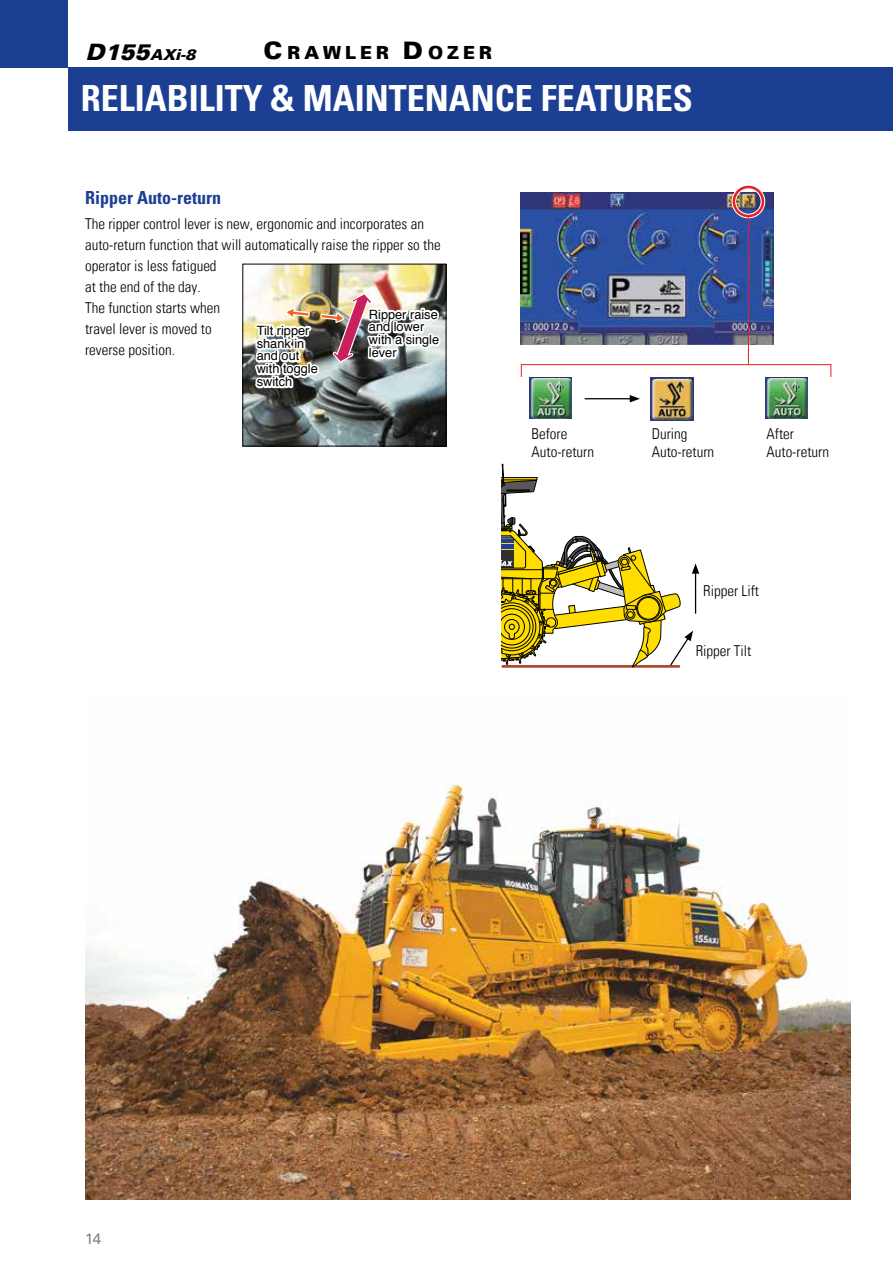
<style>
.page{position:relative;width:893px;height:1263px;background:#fff}
.page>*{position:absolute;margin:0;border:0;box-sizing:border-box;transform-origin:0 0}
.t1{font:700 condensed 36px "Univers";color:#fff}
.t2{font:700 condensed 18px "Univers";color:#1c3f94}
.t3{font:900 18px "Univers";letter-spacing:.22em;color:#000}
.t4{font:300 condensed 15px/21px "Univers";color:#000}
.t5{font:italic 900 15px "Univers";color:#000}
.t6{font:15px "Univers";color:#808285}
.t7{font:12.75px/12.9px "Helvetica";color:#000}
.s1{font-size:22.5px}
.s2{font-size:24px}
</style>
<div class="page">
<div style="left:0;top:0;width:68px;height:68px;background:#1c3f94"></div>
<div style="left:68px;top:67px;width:825px;height:64px;background:#1c3f94"></div>
<hr style="left:502px;top:665px;width:178px;height:3px;background:#a74c32">
<img style="left:521px;top:193px;width:252px;height:151px">
<img style="left:529px;top:378px;width:43px;height:41px">
<img style="left:765px;top:378px;width:43px;height:41px">
<img style="left:651px;top:378px;width:42px;height:42px">
<div style="left:731px;top:185px;width:34px;height:33px;border:5px solid #fff;border-radius:50%"></div>
<hr style="left:585px;top:398px;width:47px;height:1px;background:#000">
<svg style="left:630px;top:395px;width:10px;height:7px"></svg>
<svg style="left:502px;top:464px;width:197px;height:203px"></svg>
<div style="left:733px;top:186px;width:31px;height:31px;border:3px solid #ed1d24;border-radius:50%"></div>
<hr style="left:748px;top:216px;width:1px;height:148px;background:#ed1d24">
<div style="left:521px;top:364px;width:310px;height:13px;border:1px solid #ed1d24"></div>
<img style="left:244px;top:266px;width:200px;height:178px">
<img style="left:252px;top:291px;width:191px;height:110px">
<div style="left:242px;top:264px;width:204px;height:182px;border:1px solid #000"></div>
<img style="left:85px;top:783px;width:765px;height:416px">
<p class="t5" style="left:86px;top:44px;width:116px"><span class="s1">D155</span>AXi-8</p>
<p class="t3" style="left:264px;top:41px;width:230px"><span class="s2">C</span>RAWLER <span class="s2">D</span>OZER</p>
<h1 class="t1" style="left:81px;top:76px;width:613px">RELIABILITY &amp; MAINTENANCE FEATURES</h1>
<p class="t2" style="left:85px;top:186px;width:137px">Ripper Auto-return</p>
<p class="t4" style="left:85px;top:213px;width:357px">The ripper control lever is new, ergonomic and incorporates an auto-return function that will automatically raise the ripper so the operator is less fatigued<br>at the end of the day.<br>The function starts when<br>travel lever is moved to<br>reverse position.</p>
<p class="t7" style="left:369px;top:308px;width:72px">Ripper raise and lower with a single lever</p>
<p class="t7" style="left:257px;top:324px;width:63px">Tilt ripper shank in and out with toggle switch</p>
<p class="t4" style="left:531px;top:424px;width:64px;line-height:18px">Before<br>Auto-return</p>
<p class="t4" style="left:652px;top:424px;width:64px;line-height:18px">During<br>Auto-return</p>
<p class="t4" style="left:766px;top:424px;width:64px;line-height:18px">After<br>Auto-return</p>
<p class="t4" style="left:703px;top:581px;width:57px">Ripper Lift</p>
<p class="t4" style="left:696px;top:640px;width:57px">Ripper Tilt</p>
<p class="t6" style="left:85px;top:1230px;width:18px">14</p>
</div>
